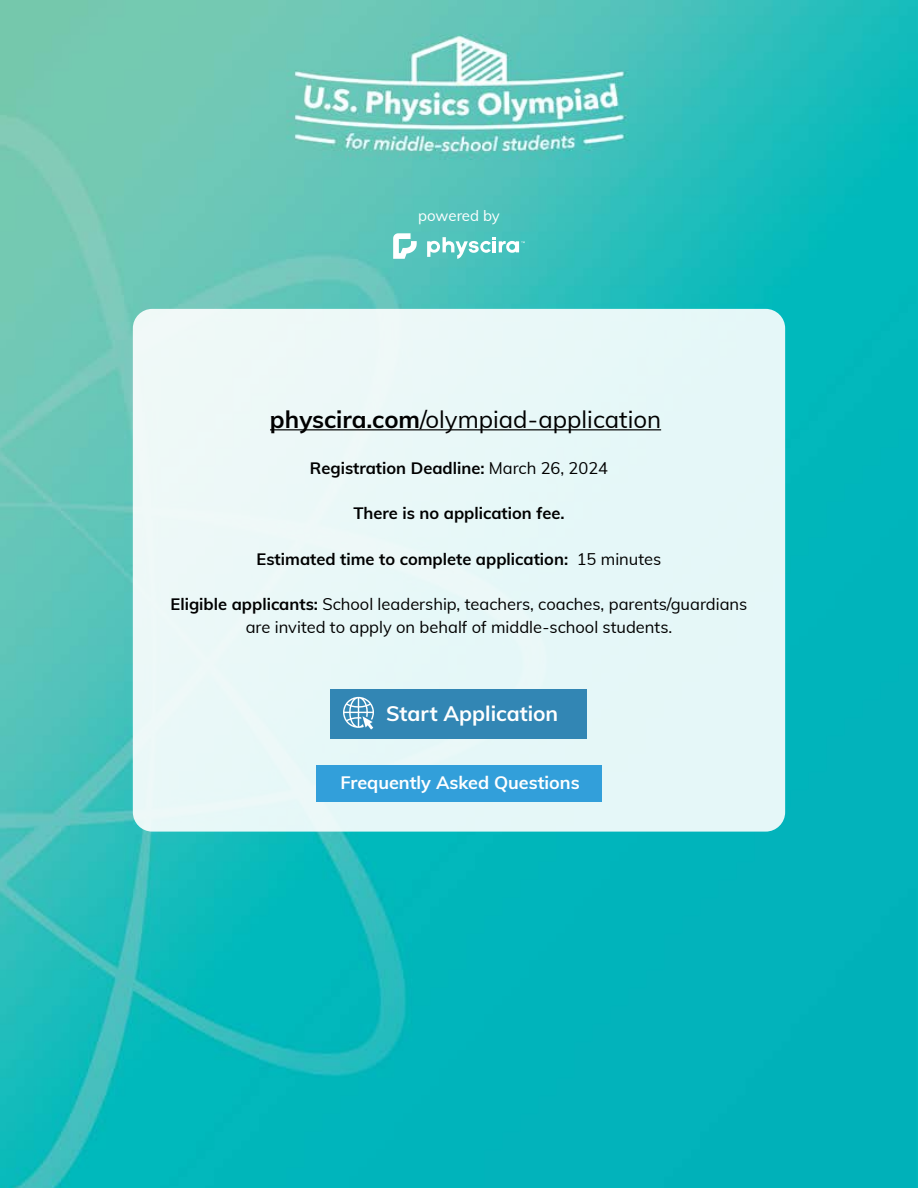
<style>
.page{position:relative;width:918px;height:1188px;background:#fff}
.page>*{position:absolute;margin:0;border:0;box-sizing:border-box;transform-origin:0 0}
.t1{font:24px "Muli";color:#000}
.t2{font:700 21px "Muli";color:#fff}
.t3{font:700 18px "Muli";color:#fff}
.t4{font:16.5px/22.8px "Muli";color:#000;text-align:center}
.t5{font:700 16.5px "Muli";color:#000}
.t6{font:15px "Muli";letter-spacing:-.005em;color:#fff}
.s1{font-weight:700}
.s2{font-weight:400}
</style>
<div class="page">
<img style="left:0;top:0;width:918px;height:1188px">
<svg style="left:393px;top:233px;width:24px;height:26px"></svg>
<svg style="left:427px;top:237px;width:98px;height:22px"></svg>
<div style="left:133px;top:309px;width:652px;height:523px;background:#e7f8f8;border-radius:19px"></div>
<hr style="left:270px;top:429px;width:391px;height:1px;background:#000">
<div style="left:330px;top:689px;width:256px;height:50px;background:#3286b4"></div>
<svg style="left:343px;top:697px;width:31px;height:33px"></svg>
<div style="left:316px;top:765px;width:286px;height:37px;background:#329fda"></div>
<p class="t6" style="left:418px;top:205px;width:83px">powered by</p>
<h1 class="t1" style="left:270px;top:402px;width:393px"><span class="s1">physcira.com</span>/olympiad-application</h1>
<p class="t5" style="left:310px;top:456px;width:300px">Registration Deadline: <span class="s2">March 26, 2024</span></p>
<p class="t5" style="left:353px;top:501px;width:213px">There is no application fee.</p>
<p class="t5" style="left:257px;top:547px;width:406px">Estimated time to complete application: <span class="s2">15 minutes</span></p>
<p class="t4" style="left:171px;top:592px;width:578px"><span class="s1">Eligible applicants:</span> School leadership, teachers, coaches, parents/guardians are invited to apply on behalf of middle-school students.</p>
<p class="t2" style="left:386px;top:698px;width:174px">Start Application</p>
<p class="t3" style="left:340px;top:770px;width:241px">Frequently Asked Questions</p>
</div>
